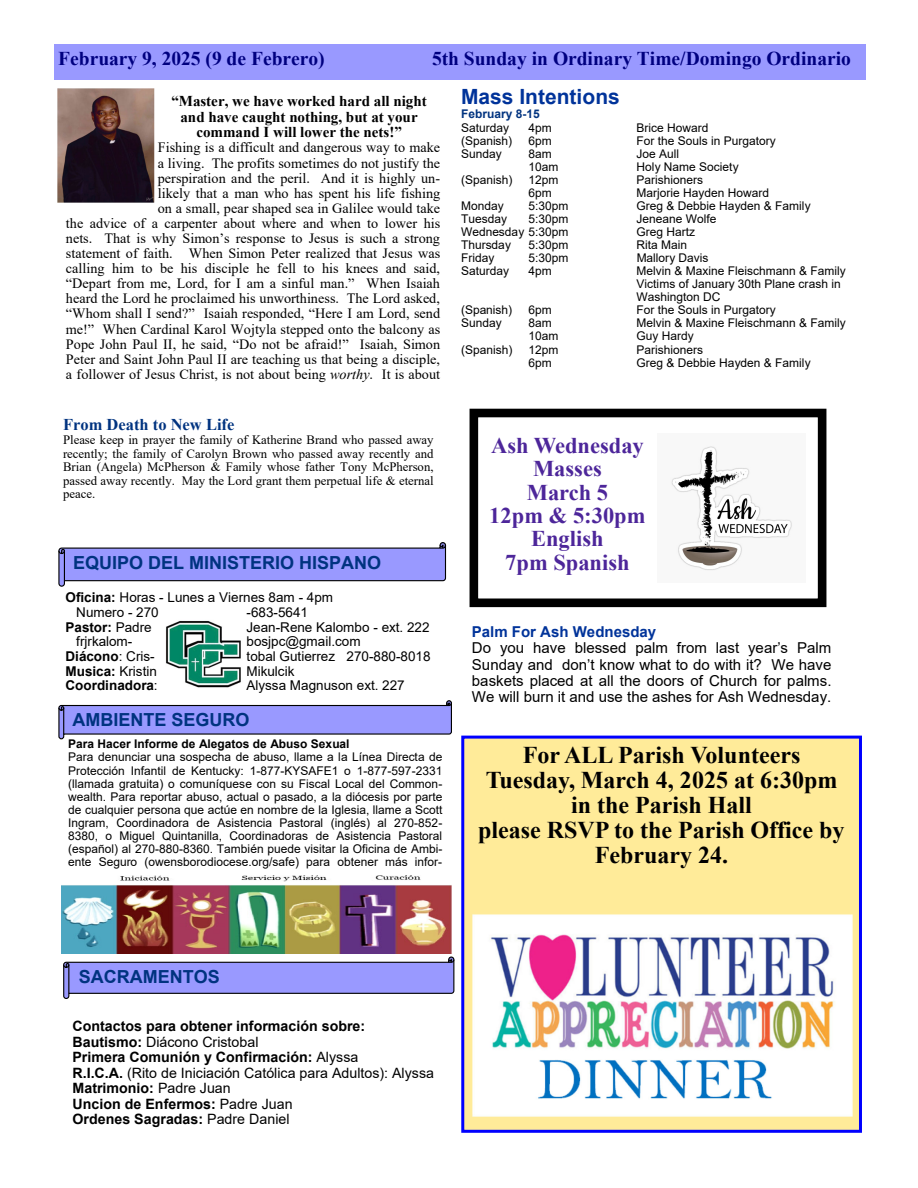
<style>
.page{position:relative;width:918px;height:1188px;background:#fff}
.page>*{position:absolute;margin:0;border:0;box-sizing:border-box;transform-origin:0 0}
.t1{font:700 24px/25px "Times New Roman";color:#000;text-align:center}
.t2{font:700 22.5px/23.4px "Times New Roman";color:#4d269a;text-align:center}
.t3{font:700 21px "Arial";color:#00339a}
.t4{font:700 19.5px "Times New Roman";color:#000080}
.t5{font:700 18px "Arial";color:#003380}
.t6{font:700 16.5px "Times New Roman";color:#003380}
.t7{font:15px/16.4px "Arial";color:#000}
.t8{font:700 15px/15.6px "Times New Roman";color:#000;text-align:center}
.t9{font:14.25px/15.1px "Times New Roman";color:#000;text-align:right}
.t10{font:700 14.25px/15.5px "Arial";color:#000}
.t11{font:13.5px/14.7px "Arial";color:#000}
.t12{font:700 13.5px "Arial";color:#000}
.t13{font:12.75px/13.5px "Times New Roman";color:#000;text-align:justify}
.t14{font:12px/13px "Arial";color:#000}
.t15{font:700 12px/13.2px "Arial";color:#003380}
.s1{font-style:italic}
.s2{font-weight:400;color:#000}
.s3{font-weight:700}
.s4{font-weight:400}
.s5{font-weight:700;color:#00339a}
</style>
<div class="page">
<div style="left:54px;top:45px;width:812px;height:35px;background:#99f"></div>
<div style="left:470px;top:409px;width:356px;height:198px;border:9px solid #000"></div>
<img style="left:671px;top:446px;width:121px;height:125px">
<div style="left:463px;top:737px;width:397px;height:394px;background:#ffeb99"></div>
<div style="left:461px;top:736px;width:401px;height:397px;border:3px solid #00f"></div>
<img style="left:472px;top:915px;width:380px;height:201px">
<img style="left:58px;top:89px;width:96px;height:113px">
<svg style="left:58px;top:700px;width:394px;height:40px"></svg>
<svg style="left:58px;top:542px;width:389px;height:45px"></svg>
<img style="left:61px;top:875px;width:390px;height:79px">
<svg style="left:63px;top:956px;width:392px;height:43px"></svg>
<img style="left:166px;top:620px;width:75px;height:68px">
<p class="t4" style="left:58px;top:44px;width:268px">February 9, 2025 (9 de Febrero)</p>
<p class="t4" style="left:432px;top:44px;width:421px">5th Sunday in Ordinary Time/Domingo Ordinario</p>
<p class="t8" style="left:171px;top:93px;width:257px">“Master, we have worked hard all night and have caught nothing, but at your command I will lower the nets!”</p>
<p class="t9" style="left:66px;top:140px;width:376px">Fishing is a difficult and dangerous way to make<br>a living. The profits sometimes do not justify the<br>perspiration and the peril. And it is highly un-<br>likely that a man who has spent his life fishing<br>on a small, pear shaped sea in Galilee would take<br>the advice of a carpenter about where and when to lower his nets. That is why Simon’s response to Jesus is such a strong statement of faith. When Simon Peter realized that Jesus was calling him to be his disciple he fell to his knees and said, “Depart from me, Lord, for I am a sinful man.” When Isaiah heard the Lord he proclaimed his unworthiness. The Lord asked, “Whom shall I send?” Isaiah responded, “Here I am Lord, send me!” When Cardinal Karol Wojtyla stepped onto the balcony as Pope John Paul II, he said, “Do not be afraid!” Isaiah, Simon Peter and Saint John Paul II are teaching us that being a disciple, a follower of Jesus Christ, is not about being <span class="s1">worthy</span>. It is about</p>
<p class="t3" style="left:461px;top:81px;width:160px">Mass Intentions</p>
<p class="t15" style="left:461px;top:108px;width:80px">February 8-15<br><span class="s2">Saturday</span></p>
<p class="t14" style="left:529px;top:121px;width:25px">4pm</p>
<p class="t14" style="left:637px;top:121px;width:73px">Brice Howard</p>
<p class="t14" style="left:461px;top:134px;width:53px">(Spanish)</p>
<p class="t14" style="left:528px;top:134px;width:25px">6pm</p>
<p class="t14" style="left:637px;top:134px;width:141px">For the Souls in Purgatory</p>
<p class="t14" style="left:461px;top:147px;width:42px">Sunday</p>
<p class="t14" style="left:529px;top:147px;width:25px">8am</p>
<p class="t14" style="left:637px;top:147px;width:44px">Joe Aull</p>
<p class="t14" style="left:529px;top:160px;width:31px">10am</p>
<p class="t14" style="left:637px;top:160px;width:104px">Holy Name Society</p>
<p class="t14" style="left:461px;top:173px;width:53px">(Spanish)</p>
<p class="t14" style="left:529px;top:173px;width:31px">12pm</p>
<p class="t14" style="left:637px;top:173px;width:68px">Parishioners</p>
<p class="t14" style="left:529px;top:186px;width:25px">6pm</p>
<p class="t14" style="left:637px;top:186px;width:134px">Marjorie Hayden Howard</p>
<p class="t14" style="left:461px;top:199px;width:44px">Monday</p>
<p class="t14" style="left:529px;top:199px;width:41px">5:30pm</p>
<p class="t14" style="left:637px;top:199px;width:176px">Greg &amp; Debbie Hayden &amp; Family</p>
<p class="t14" style="left:461px;top:212px;width:47px">Tuesday</p>
<p class="t14" style="left:529px;top:212px;width:41px">5:30pm</p>
<p class="t14" style="left:637px;top:212px;width:81px">Jeneane Wolfe</p>
<p class="t14" style="left:461px;top:225px;width:109px">Wednesday 5:30pm</p>
<p class="t14" style="left:636px;top:225px;width:60px">Greg Hartz</p>
<p class="t14" style="left:461px;top:238px;width:51px">Thursday</p>
<p class="t14" style="left:529px;top:238px;width:41px">5:30pm</p>
<p class="t14" style="left:637px;top:238px;width:52px">Rita Main</p>
<p class="t14" style="left:461px;top:251px;width:35px">Friday</p>
<p class="t14" style="left:529px;top:251px;width:41px">5:30pm</p>
<p class="t14" style="left:637px;top:251px;width:73px">Mallory Davis</p>
<p class="t14" style="left:461px;top:264px;width:50px">Saturday</p>
<p class="t14" style="left:529px;top:264px;width:25px">4pm</p>
<p class="t14" style="left:637px;top:264px;width:211px">Melvin &amp; Maxine Fleischmann &amp; Family<br>Victims of January 30th Plane crash in<br>Washington DC</p>
<p class="t14" style="left:461px;top:304px;width:53px">(Spanish)</p>
<p class="t14" style="left:528px;top:304px;width:25px">6pm</p>
<p class="t14" style="left:636px;top:304px;width:141px">For the Souls in Purgatory</p>
<p class="t14" style="left:461px;top:317px;width:42px">Sunday</p>
<p class="t14" style="left:529px;top:317px;width:25px">8am</p>
<p class="t14" style="left:637px;top:317px;width:211px">Melvin &amp; Maxine Fleischmann &amp; Family</p>
<p class="t14" style="left:529px;top:330px;width:31px">10am</p>
<p class="t14" style="left:637px;top:330px;width:59px">Guy Hardy</p>
<p class="t14" style="left:461px;top:343px;width:53px">(Spanish)</p>
<p class="t14" style="left:529px;top:343px;width:31px">12pm</p>
<p class="t14" style="left:637px;top:343px;width:68px">Parishioners</p>
<p class="t14" style="left:529px;top:356px;width:25px">6pm</p>
<p class="t14" style="left:637px;top:356px;width:176px">Greg &amp; Debbie Hayden &amp; Family</p>
<p class="t6" style="left:63px;top:412px;width:173px">From Death to New Life</p>
<p class="t13" style="left:63px;top:433px;width:372px">Please keep in prayer the family of Katherine Brand who passed away recently; the family of Carolyn Brown who passed away recently and Brian (Angela) McPherson &amp; Family whose father Tony McPherson, passed away recently. May the Lord grant them perpetual life &amp; eternal peace.</p>
<p class="t2" style="left:489px;top:433px;width:158px">Ash Wednesday<br>Masses<br>March 5<br>12pm &amp; 5:30pm<br>English<br>7pm Spanish</p>
<p class="t5" style="left:73px;top:550px;width:310px">EQUIPO DEL MINISTERIO HISPANO</p>
<p class="t11" style="left:76px;top:590px;width:258px;text-indent:-11px"><span class="s3">Oficina:</span> Horas - Lunes a Viernes 8am - 4pm<br>Numero - 270</p>
<p class="t11" style="left:247px;top:605px;width:63px">-683-5641</p>
<p class="t12" style="left:66px;top:617px;width:88px">Pastor: <span class="s4">Padre</span></p>
<p class="t11" style="left:247px;top:619px;width:185px">Jean-Rene Kalombo - ext. 222</p>
<p class="t11" style="left:76px;top:634px;width:58px">frjrkalom-</p>
<p class="t11" style="left:247px;top:634px;width:116px">bosjpc@gmail.com</p>
<p class="t12" style="left:66px;top:647px;width:91px">Diácono<span class="s4">: Cris-</span></p>
<p class="t11" style="left:247px;top:649px;width:185px">tobal Gutierrez 270-880-8018</p>
<p class="t12" style="left:66px;top:661px;width:93px">Musica: <span class="s4">Kristin</span></p>
<p class="t11" style="left:247px;top:663px;width:49px">Mikulcik</p>
<p class="t12" style="left:66px;top:676px;width:94px">Coordinadora<span class="s4">:</span></p>
<p class="t11" style="left:247px;top:678px;width:160px">Alyssa Magnuson ext. 227</p>
<p class="t5" style="left:73px;top:707px;width:179px">AMBIENTE SEGURO</p>
<p class="t14" style="left:68px;top:738px;width:376px"><span class="s3">Para Hacer Informe de Alegatos de Abuso Sexual<br></span>Para denunciar una sospecha de abuso, llame a la Línea Directa de Protección Infantil de Kentucky: 1-877-KYSAFE1 o 1-877-597-2331 (llamada gratuita) o comuníquese con su Fiscal Local del Common&shy;wealth. Para reportar abuso, actual o pasado, a la diócesis por parte de cualquier persona que actúe en nombre de la Iglesia, llame a Scott Ingram, Coordinadora de Asistencia Pastoral (inglés) al 270-852- 8380, o Miguel Quintanilla, Coordinadoras de Asistencia Pastoral (español) al 270-880-8360. También puede visitar la Oficina de Ambi&shy;ente Seguro (owensborodiocese.org/safe) para obtener más infor-</p>
<p class="t7" style="left:472px;top:623px;width:361px"><span class="s5">Palm For Ash Wednesday<br></span>Do you have blessed palm from last year’s Palm Sunday and don’t know what to do with it? We have baskets placed at all the doors of Church for palms.<br>We will burn it and use the ashes for Ash Wednesday.</p>
<p class="t1" style="left:478px;top:741px;width:368px">For ALL Parish Volunteers<br>Tuesday, March 4, 2025 at 6:30pm in the Parish Hall<br>please RSVP to the Parish Office by<br>February 24.</p>
<p class="t5" style="left:79px;top:964px;width:142px">SACRAMENTOS</p>
<p class="t10" style="left:73px;top:1019px;width:363px">Contactos para obtener información sobre:<br>Bautismo: <span class="s4">Diácono Cristobal<br></span>Primera Comunión y Confirmación: <span class="s4">Alyssa<br></span>R.I.C.A. <span class="s4">(Rito de Iniciación Católica para Adultos): Alyssa </span>Matrimonio: <span class="s4">Padre Juan<br></span>Uncion de Enfermos: <span class="s4">Padre Juan<br></span>Ordenes Sagradas: <span class="s4">Padre Daniel</span></p>
</div>
